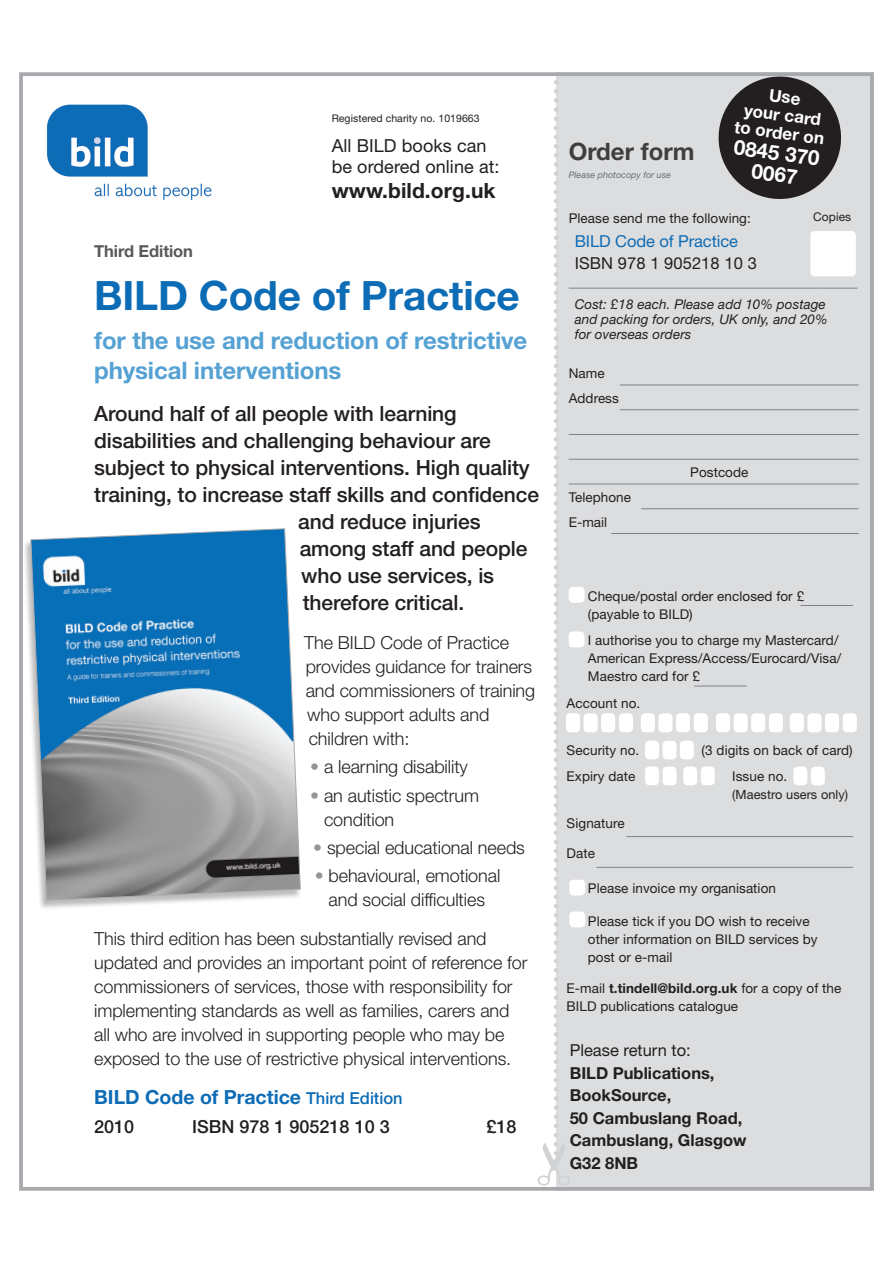
<style>
.page{position:relative;width:893px;height:1263px;background:#fff}
.page>*{position:absolute;margin:0;border:0;box-sizing:border-box;transform-origin:0 0}
.t1{font:700 40.5px "Helvetica Neue LT Std";letter-spacing:-.005em;color:#0d6cb6}
.t2{font:700 24px/30px "Helvetica Neue LT Std";letter-spacing:-.005em;color:#55a1d4}
.t3{font:700 24px "Helvetica Neue LT Std";color:#3e3e3f}
.t4{font:500 21px "Helvetica Neue LT";letter-spacing:-.005em;color:#231f20}
.t5{font:700 21px "Helvetica Neue LT Std";letter-spacing:.005em;color:#231f20}
.t6{font:700 20.7px/21.6px "Helvetica Neue LT Std";color:#fff;text-align:center}
.t7{font:700 19.5px "Helvetica Neue LT Std";color:#0d6cb6}
.t8{font:300 18px/24px "Helvetica Neue LT Std";letter-spacing:-.005em;color:#231f20}
.t9{font:18px/21px "Helvetica Neue LT Std";letter-spacing:.005em;color:#231f20}
.t10{font:500 18px "Helvetica Neue LT";color:#231f20}
.t11{font:700 17.1px/18px "Helvetica Neue LT Std";color:#fff;text-align:center}
.t12{font:700 16.5px/22.5px "Helvetica Neue LT Std";color:#231f20}
.t13{font:16.5px/22.5px "Helvetica Neue LT Std";letter-spacing:-.005em;color:#0d6cb6}
.t14{font:700 16.5px "Helvetica Neue LT Std";letter-spacing:-.005em;color:#57585a}
.t15{font:13.5px/18px "Helvetica Neue LT Std";letter-spacing:.005em;color:#231f20}
.t16{font:italic 13.5px/15px "Helvetica Neue LT Std";letter-spacing:.005em;color:#231f20}
.t17{font:12.75px "Helvetica Neue LT Std";letter-spacing:.005em;color:#231f20}
.t18{font:12px "Helvetica Neue LT Std";letter-spacing:.005em;color:#231f20}
.t19{font:10.5px "Helvetica Neue LT Std";letter-spacing:.005em;color:#231f20}
.t20{font:italic 9px "Helvetica Neue LT Std";color:#6c6d70}
.s1{color:#939598}
.s2{font-family:"Helvetica Neue LT";font-weight:500;font-size:16.5px}
.s3{color:#231f20}
.s4{font-weight:700}
.s5{font-weight:400}
</style>
<div class="page">
<img style="left:46px;top:104px;width:166px;height:96px">
<div style="left:557px;top:72px;width:317px;height:1119px;background:#dcdddf"></div>
<svg style="left:538px;top:91px;width:32px;height:1094px"></svg>
<hr style="left:620px;top:385px;width:239px;height:1px;background:#808285">
<hr style="left:620px;top:409px;width:239px;height:1px;background:#808285">
<hr style="left:569px;top:434px;width:290px;height:1px;background:#808285">
<hr style="left:569px;top:459px;width:290px;height:1px;background:#808285">
<hr style="left:569px;top:484px;width:290px;height:1px;background:#808285">
<hr style="left:641px;top:508px;width:218px;height:1px;background:#808285">
<hr style="left:611px;top:533px;width:248px;height:1px;background:#808285">
<hr style="left:569px;top:288px;width:248px;height:1px;background:#808285">
<hr style="left:817px;top:288px;width:40px;height:1px;background:#808285">
<div style="left:810px;top:231px;width:46px;height:45px;background:#fff;border-radius:4px"></div>
<hr style="left:800px;top:605px;width:53px;height:1px;background:#808285">
<hr style="left:694px;top:686px;width:53px;height:1px;background:#808285">
<hr style="left:626px;top:836px;width:227px;height:1px;background:#808285">
<hr style="left:596px;top:867px;width:257px;height:1px;background:#808285">
<div style="left:566px;top:713px;width:14px;height:19px;background:#fff;border-radius:4px"></div>
<div style="left:584px;top:713px;width:14px;height:19px;background:#fff;border-radius:4px"></div>
<div style="left:601px;top:713px;width:14px;height:19px;background:#fff;border-radius:4px"></div>
<div style="left:619px;top:713px;width:14px;height:19px;background:#fff;border-radius:4px"></div>
<div style="left:641px;top:713px;width:14px;height:19px;background:#fff;border-radius:4px"></div>
<div style="left:658px;top:713px;width:14px;height:19px;background:#fff;border-radius:4px"></div>
<div style="left:676px;top:713px;width:14px;height:19px;background:#fff;border-radius:4px"></div>
<div style="left:694px;top:713px;width:14px;height:19px;background:#fff;border-radius:4px"></div>
<div style="left:716px;top:713px;width:14px;height:19px;background:#fff;border-radius:4px"></div>
<div style="left:734px;top:713px;width:14px;height:19px;background:#fff;border-radius:4px"></div>
<div style="left:751px;top:713px;width:14px;height:19px;background:#fff;border-radius:4px"></div>
<div style="left:769px;top:713px;width:14px;height:19px;background:#fff;border-radius:4px"></div>
<div style="left:790px;top:713px;width:14px;height:19px;background:#fff;border-radius:4px"></div>
<div style="left:807px;top:713px;width:15px;height:19px;background:#fff;border-radius:4px"></div>
<div style="left:825px;top:713px;width:14px;height:19px;background:#fff;border-radius:4px"></div>
<div style="left:843px;top:713px;width:14px;height:19px;background:#fff;border-radius:4px"></div>
<div style="left:645px;top:741px;width:14px;height:18px;background:#fff;border-radius:4px"></div>
<div style="left:663px;top:741px;width:13px;height:18px;background:#fff;border-radius:4px"></div>
<div style="left:680px;top:741px;width:14px;height:18px;background:#fff;border-radius:4px"></div>
<div style="left:645px;top:766px;width:14px;height:19px;background:#fff;border-radius:4px"></div>
<div style="left:663px;top:767px;width:13px;height:18px;background:#fff;border-radius:4px"></div>
<div style="left:683px;top:766px;width:14px;height:19px;background:#fff;border-radius:4px"></div>
<div style="left:701px;top:766px;width:14px;height:19px;background:#fff;border-radius:4px"></div>
<div style="left:793px;top:766px;width:14px;height:19px;background:#fff;border-radius:4px"></div>
<div style="left:811px;top:767px;width:14px;height:18px;background:#fff;border-radius:4px"></div>
<div style="left:569px;top:587px;width:15px;height:16px;background:#fff;border-radius:4px"></div>
<div style="left:569px;top:631px;width:15px;height:16px;background:#fff;border-radius:4px"></div>
<div style="left:569px;top:880px;width:16px;height:15px;background:#fff;border-radius:4px"></div>
<div style="left:569px;top:911px;width:16px;height:16px;background:#fff;border-radius:4px"></div>
<svg style="left:718px;top:77px;width:123px;height:122px"></svg>
<div style="left:22px;top:529px;width:279px;height:380px;background:#231f20;opacity:.3"></div>
<svg style="left:30px;top:528px;width:271px;height:373px;background:#6994b1"></svg>
<div style="left:19px;top:72px;width:855px;height:1119px;border:4px solid #a8a9ad"></div>
<p class="t19" style="left:332px;top:112px;width:149px">Registered charity no. 1019663</p>
<p class="t9" style="left:332px;top:135px;width:169px">All BILD books can be ordered online at:</p>
<p class="t5" style="left:332px;top:178px;width:165px">www.bild.org.uk</p>
<p class="t14" style="left:94px;top:241px;width:100px">Third Edition</p>
<p class="t1" style="left:94px;top:270px;width:427px">BILD Code of Practice</p>
<p class="t2" style="left:94px;top:325px;width:435px">for the use and reduction of restrictive physical interventions</p>
<p class="t4" style="left:94px;top:401px;width:364px">Around half of all people with learning</p>
<p class="t4" style="left:94px;top:428px;width:398px">disabilities and challenging behaviour are</p>
<p class="t4" style="left:94px;top:455px;width:437px">subject to physical interventions. High quality</p>
<p class="t4" style="left:94px;top:482px;width:446px">training, to increase staff skills and confidence</p>
<p class="t4" style="left:298px;top:509px;width:184px">and reduce injuries</p>
<p class="t4" style="left:300px;top:536px;width:229px">among staff and people</p>
<p class="t4" style="left:301px;top:563px;width:194px">who use services, is</p>
<p class="t4" style="left:303px;top:590px;width:163px">therefore critical.</p>
<p class="t8" style="left:304px;top:630px;width:232px">The BILD Code of Practice provides guidance for trainers and commissioners of training who support adults and children with:</p>
<p class="t8" style="left:310px;top:755px;width:159px"><span class="s1">•</span> a learning disability</p>
<p class="t8" style="left:324px;top:783px;width:156px;text-indent:-14px"><span class="s1">•</span> an autistic spectrum condition</p>
<p class="t8" style="left:313px;top:835px;width:213px"><span class="s1">•</span> special educational needs</p>
<p class="t8" style="left:315px;top:863px;width:187px;text-align:center"><span class="s1">•</span> behavioural, emotional and social difficulties</p>
<p class="t8" style="left:94px;top:926px;width:435px">This third edition has been substantially revised and updated and provides an important point of reference for commissioners of services, those with responsibility for implementing standards as well as families, carers and all who are involved in supporting people who may be exposed to the use of restrictive physical interventions.</p>
<p class="t7" style="left:94px;top:1085px;width:310px">BILD Code of Practice <span class="s2">Third Edition</span></p>
<p class="t10" style="left:94px;top:1116px;width:42px">2010</p>
<p class="t10" style="left:192px;top:1116px;width:199px">ISBN 978 1 905218 10 3</p>
<p class="t10" style="left:486px;top:1116px;width:32px">£18</p>
<p class="t11" style="left:740px;top:82px;width:92px;rotate:7deg">Use<br>your card to order on</p>
<p class="t6" style="left:736px;top:136px;width:88px;rotate:8deg">0845 370<br>0067</p>
<p class="t18" style="left:813px;top:210px;width:40px">Copies</p>
<p class="t3" style="left:569px;top:137px;width:127px">Order form</p>
<p class="t20" style="left:569px;top:169px;width:104px">Please photocopy for use</p>
<p class="t15" style="left:569px;top:209px;width:184px">Please send me the following:</p>
<p class="t13" style="left:575px;top:229px;width:184px">BILD Code of Practice<br><span class="s3">ISBN 978 1 905218 10 3</span></p>
<p class="t16" style="left:575px;top:297px;width:254px">Cost: £18 each. Please add 10% postage and packing for orders, UK only, and 20% for overseas orders</p>
<p class="t15" style="left:569px;top:364px;width:37px">Name</p>
<p class="t15" style="left:569px;top:389px;width:52px">Address</p>
<p class="t15" style="left:569px;top:488px;width:64px">Telephone</p>
<p class="t15" style="left:569px;top:513px;width:40px">E-mail</p>
<p class="t15" style="left:690px;top:463px;width:60px">Postcode</p>
<p class="t15" style="left:588px;top:587px;width:218px">Cheque/postal order enclosed for £</p>
<p class="t15" style="left:588px;top:605px;width:106px">(payable to BILD)</p>
<p class="t15" style="left:588px;top:631px;width:255px">I authorise you to charge my Mastercard/<br>American Express/Access/Eurocard/Visa/<br>Maestro card for £</p>
<p class="t15" style="left:567px;top:694px;width:75px">Account no.</p>
<p class="t15" style="left:567px;top:740px;width:74px">Security no.</p>
<p class="t15" style="left:702px;top:740px;width:152px">(3 digits on back of card)</p>
<p class="t15" style="left:567px;top:767px;width:70px">Expiry date</p>
<p class="t15" style="left:732px;top:767px;width:57px">Issue no.</p>
<p class="t17" style="left:732px;top:787px;width:117px">(Maestro users only)</p>
<p class="t15" style="left:567px;top:814px;width:60px">Signature</p>
<p class="t15" style="left:567px;top:844px;width:30px">Date</p>
<p class="t15" style="left:588px;top:879px;width:190px">Please invoice my organisation</p>
<p class="t15" style="left:588px;top:912px;width:231px">Please tick if you DO wish to receive other information on BILD services by post or e-mail</p>
<p class="t15" style="left:567px;top:979px;width:276px">E-mail <span class="s4">t.tindell@bild.org.uk</span> for a copy of the<br>BILD publications catalogue</p>
<p class="t12" style="left:570px;top:1039px;width:178px"><span class="s5">Please return to:<br></span>BILD Publications,<br>BookSource,<br>50 Cambuslang Road,<br>Cambuslang, Glasgow<br>G32 8NB</p>
</div>
